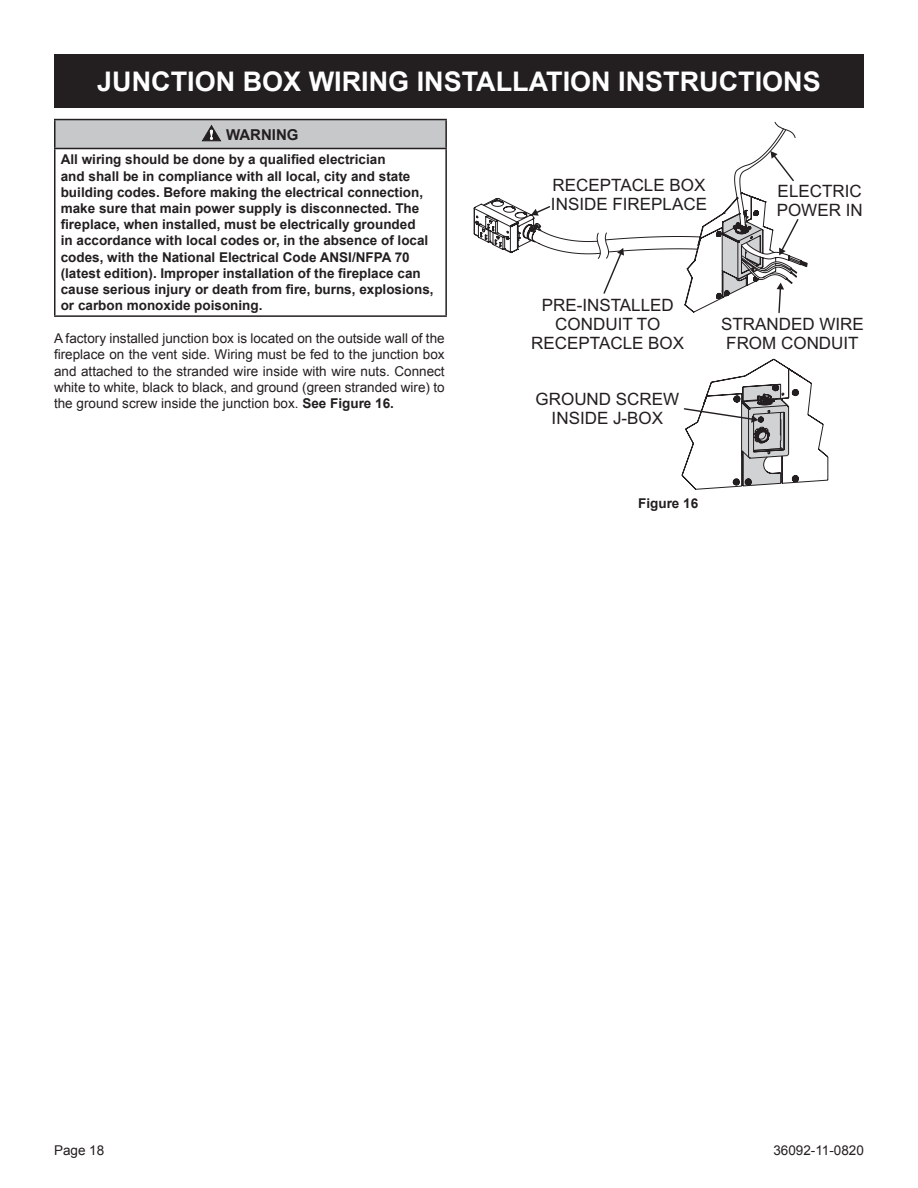
<style>
.page{position:relative;width:918px;height:1188px;background:#fff}
.page>*{position:absolute;margin:0;border:0;box-sizing:border-box;transform-origin:0 0}
.t1{font:700 27px "Arial";color:#fff}
.t2{font:16.95px/19px "Arial";color:#231f20;text-align:center}
.t3{font:700 15px "Arial";color:#231f20}
.t4{font:700 13.5px/16.2px "Arial";color:#231f20}
.t5{font:13.5px/16.2px "Arial";color:#231f20;text-align:justify}
.s1{font-weight:700}
</style>
<div class="page">
<div style="left:55px;top:120px;width:391px;height:28px;background:#c7c8ca"></div>
<hr style="left:54px;top:119px;width:393px;height:1px;background:#231f20">
<hr style="left:54px;top:120px;width:2px;height:28px;background:#231f20">
<hr style="left:445px;top:120px;width:2px;height:28px;background:#231f20">
<hr style="left:54px;top:148px;width:393px;height:1px;background:#231f20">
<hr style="left:54px;top:149px;width:2px;height:166px;background:#231f20">
<hr style="left:445px;top:149px;width:2px;height:166px;background:#231f20">
<hr style="left:54px;top:315px;width:393px;height:2px;background:#231f20">
<svg style="left:202px;top:126px;width:19px;height:15px"></svg>
<div style="left:54px;top:54px;width:810px;height:54px;background:#231f20"></div>
<svg style="left:473px;top:122px;width:335px;height:192px"></svg>
<svg style="left:681px;top:358px;width:148px;height:132px"></svg>
<h1 class="t1" style="left:97px;top:63px;width:725px">JUNCTION BOX WIRING INSTALLATION INSTRUCTIONS</h1>
<p class="t3" style="left:226px;top:124px;width:74px">WARNING</p>
<p class="t4" style="left:61px;top:152px;width:374px">All wiring should be done by a qualified electrician<br>and shall be in compliance with all local, city and state building codes. Before making the electrical connection, make sure that main power supply is disconnected. The fireplace, when installed, must be electrically grounded<br>in accordance with local codes or, in the absence of local codes, with the National Electrical Code ANSI/NFPA 70 (latest edition). Improper installation of the fireplace can cause serious injury or death from fire, burns, explosions, or carbon monoxide poisoning.</p>
<p class="t5" style="left:54px;top:331px;width:392px">A factory installed junction box is located on the outside wall of the fireplace on the vent side. Wiring must be fed to the junction box and attached to the stranded wire inside with wire nuts. Connect white to white, black to black, and ground (green stranded wire) to the ground screw inside the junction box. <span class="s1">See Figure 16.</span></p>
<p class="t2" style="left:551px;top:175px;width:158px;text-align:left">RECEPTACLE BOX<br>INSIDE FIREPLACE</p>
<p class="t2" style="left:777px;top:181px;width:88px;text-align:left">ELECTRIC<br>POWER IN</p>
<p class="t2" style="left:531px;top:296px;width:154px">PRE-INSTALLED<br>CONDUIT TO<br>RECEPTACLE BOX</p>
<p class="t2" style="left:536px;top:390px;width:145px">GROUND SCREW<br>INSIDE J-BOX</p>
<p class="t2" style="left:721px;top:315px;width:144px">STRANDED WIRE<br>FROM CONDUIT</p>
<p class="t4" style="left:638px;top:495px;width:62px">Figure 16</p>
<p class="t5" style="left:54px;top:1143px;width:52px">Page 18</p>
<p class="t5" style="left:773px;top:1143px;width:92px">36092-11-0820</p>
</div>
